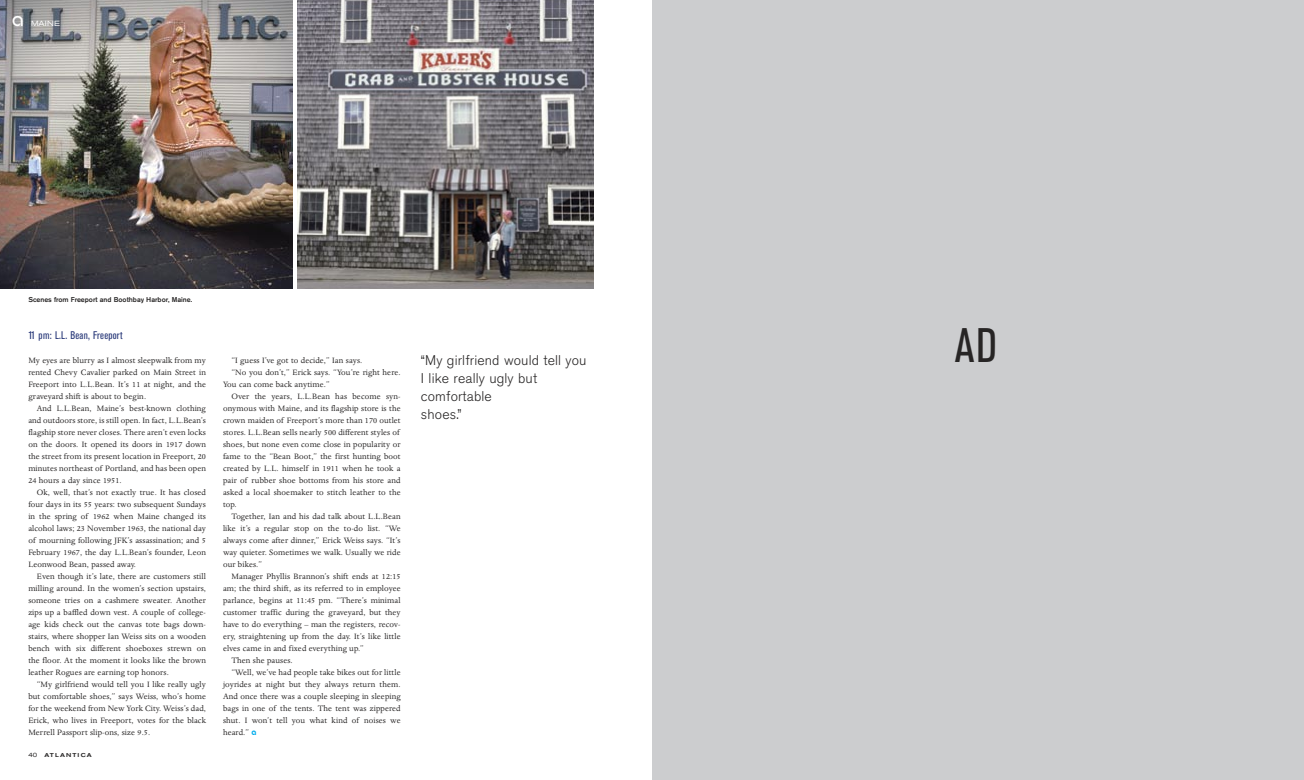
<style>
.page{position:relative;width:1304px;height:780px;background:#fff}
.page>*{position:absolute;margin:0;border:0;box-sizing:border-box;transform-origin:0 0}
.Millifyrirs_-Akzid{font:condensed 48px "Akzidenz Grotesk BE";color:#272525}
.t1{font:500 20.6px "Bauhaus";color:#fff}
._01_meginmál_Dante{font:300 14px "Akzidenz Grotesk BE";letter-spacing:.01em;color:#272525}
.Millifyrirs_-Akzid-2{font:condensed 11px "Akzidenz Grotesk BE";letter-spacing:.02em;color:#263677}
._01_meginmál_Dante-2{font:9px/12px "Dante";letter-spacing:.01em;color:#272525;text-align:justify}
._04_meginm_Univers{font:expanded 7.4px "Akzidenz Grotesk BE";letter-spacing:.02em;color:#fff}
.Myndatexti_Akzid{font:500 7px "Akzidenz Grotesk BE";color:#272525}
.t2{font:500 expanded 5.6px "Akzidenz Grotesk BE";letter-spacing:.2em;color:#272525}
.s1{font-family:"Univers IS";font-weight:400;font-size:6px}
.s2{font-family:"Bauhaus";font-weight:600;color:#00acec}
</style>
<div class="page">
<img style="left:298px;top:0;width:296px;height:289px">
<img style="left:0;top:0;width:293px;height:289px">
<div style="left:652px;top:0;width:652px;height:780px;background:#cccdcf"></div>
<p class="t1" style="left:12px;top:7px;width:13px">a</p>
<p class="_04_meginm_Univers" style="left:31px;top:20px;width:30px">MAINE</p>
<p class="Myndatexti_Akzid" style="left:28px;top:295px;width:165px">Scenes from Freeport and Boothbay Harbor, Maine.</p>
<p class="Millifyrirs_-Akzid-2" style="left:28px;top:329px;width:96px">11 pm: L.L. Bean, Freeport</p>
<p class="_01_meginmál_Dante-2" style="left:28px;top:354px;width:179px">My eyes are blurry as I almost sleepwalk from my rented Chevy Cavalier parked on Main Street in Freeport into L.L.Bean. It’s 11 at night, and the graveyard shift is about to begin.</p>
<p class="_01_meginmál_Dante-2" style="left:28px;top:402px;width:179px;text-indent:9px">And L.L.Bean, Maine’s best-known clothing and outdoors store, is still open. In fact, L.L.Bean’s flagship store never closes. There aren’t even locks on the doors. It opened its doors in 1917 down the street from its present location in Freeport, 20 minutes northeast of Portland, and has been open 24 hours a day since 1951.</p>
<p class="_01_meginmál_Dante-2" style="left:28px;top:486px;width:179px;text-indent:9px">Ok, well, that’s not exactly true. It has closed four days in its 55 years: two subsequent Sundays in the spring of 1962 when Maine changed its alcohol laws; 23 November 1963, the national day of mourning following JFK’s assassination; and 5<br>February 1967, the day L.L.Bean’s founder, Leon Leonwood Bean, passed away.</p>
<p class="_01_meginmál_Dante-2" style="left:28px;top:570px;width:179px;text-indent:9px">Even though it’s late, there are customers still milling around. In the women’s section upstairs, someone tries on a cashmere sweater. Another zips up a baffled down vest. A couple of college&shy;age kids check out the canvas tote bags down&shy;stairs, where shopper Ian Weiss sits on a wooden bench with six different shoeboxes strewn on the floor. At the moment it looks like the brown leather Rogues are earning top honors.</p>
<p class="_01_meginmál_Dante-2" style="left:28px;top:678px;width:179px;text-indent:9px">“My girlfriend would tell you I like really ugly but comfortable shoes,” says Weiss, who’s home for the weekend from New York City. Weiss’s dad, Erick, who lives in Freeport, votes for the black Merrell Passport slip-ons, size 9.5.</p>
<p class="t2" style="left:28px;top:751px;width:65px"><span class="s1">40</span> ATLANTICA</p>
<p class="_01_meginmál_Dante-2" style="left:231px;top:354px;width:132px">“I guess I’ve got to decide,” Ian says.</p>
<p class="_01_meginmál_Dante-2" style="left:223px;top:366px;width:179px;text-indent:9px">“No you don’t,” Erick says. “You’re right here.<br>You can come back anytime.”</p>
<p class="_01_meginmál_Dante-2" style="left:223px;top:390px;width:179px;text-indent:9px">Over the years, L.L.Bean has become syn&shy;onymous with Maine, and its flagship store is the crown maiden of Freeport’s more than 170 outlet stores. L.L.Bean sells nearly 500 different styles of shoes, but none even come close in popularity or fame to the “Bean Boot,” the first hunting boot created by L.L. himself in 1911 when he took a pair of rubber shoe bottoms from his store and asked a local shoemaker to stitch leather to the top.</p>
<p class="_01_meginmál_Dante-2" style="left:223px;top:510px;width:179px;text-indent:9px">Together, Ian and his dad talk about L.L.Bean like it’s a regular stop on the to-do list. “We always come after dinner,” Erick Weiss says. “It’s way quieter. Sometimes we walk. Usually we ride our bikes.”</p>
<p class="_01_meginmál_Dante-2" style="left:223px;top:570px;width:179px;text-indent:9px">Manager Phyllis Brannon’s shift ends at 12:15 am; the third shift, as its referred to in employee parlance, begins at 11:45 pm. “There’s minimal customer traffic during the graveyard, but they have to do everything – man the registers, recov&shy;ery, straightening up from the day. It’s like little elves came in and fixed everything up.”</p>
<p class="_01_meginmál_Dante-2" style="left:231px;top:654px;width:63px">Then she pauses.</p>
<p class="_01_meginmál_Dante-2" style="left:223px;top:666px;width:179px;text-indent:9px">“Well, we’ve had people take bikes out for little joyrides at night but they always return them.<br>And once there was a couple sleeping in sleeping bags in one of the tents. The tent was zippered shut. I won’t tell you what kind of noises we heard.” <span class="s2">a</span></p>
<p class="_01_meginmál_Dante" style="left:421px;top:352px;width:167px">“My girlfriend would tell you</p>
<p class="_01_meginmál_Dante" style="left:421px;top:370px;width:118px">I like really ugly but</p>
<p class="_01_meginmál_Dante" style="left:421px;top:388px;width:72px">comfortable</p>
<p class="_01_meginmál_Dante" style="left:421px;top:406px;width:42px">shoes.”</p>
<p class="Millifyrirs_-Akzid" style="left:955px;top:318px;width:43px">AD</p>
</div>
